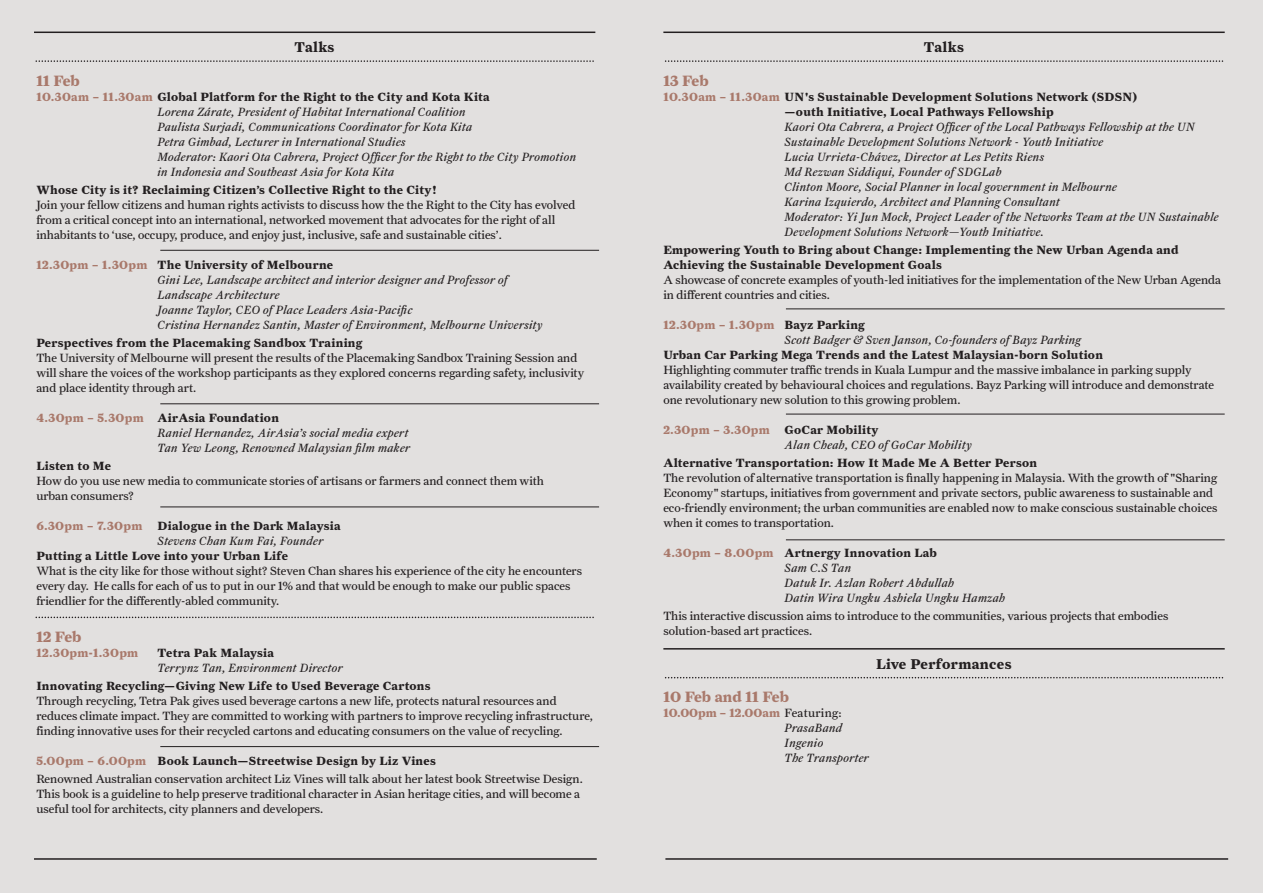
<style>
.page{position:relative;width:1263px;height:893px;background:#e2e0df}
.page>*{position:absolute;margin:0;border:0;box-sizing:border-box;transform-origin:0 0}
.t1{font:15px "Farnham Text Bold LF";letter-spacing:-.01em;color:#a9796b}
.t2{font:14.25px "Farnham Text Bold LF";letter-spacing:.025em;color:#231f20}
.t3{font:12px/15px "Farnham Text Regular LF";color:#231f20}
.t4{font:12px/15px "Farnham Text Regular Ital LF";letter-spacing:.025em;color:#231f20}
.t5{font:12px/15px "Farnham Text Bold LF";letter-spacing:.025em;color:#231f20}
.t6{font:12px "Farnham Text Bold LF";letter-spacing:.025em;color:#a9796b}
.t7{font:12px "Farnham Text Bold LF";color:#a9796b}
.s1{color:#a9796b}
.s2{color:#231f20}
.s3{font-family:"Farnham Text Regular LF";color:#231f20}
</style>
<div class="page">
<hr style="left:34px;top:858px;width:563px;height:2px;background:#231f20">
<hr style="left:665px;top:858px;width:563px;height:2px;background:#231f20">
<svg style="left:36px;top:60px;width:558px;height:2px"></svg>
<hr style="left:34px;top:32px;width:561px;height:1px;background:#231f20">
<svg style="left:665px;top:60px;width:558px;height:2px"></svg>
<hr style="left:663px;top:32px;width:562px;height:1px;background:#231f20">
<svg style="left:665px;top:677px;width:558px;height:1px"></svg>
<hr style="left:663px;top:648px;width:562px;height:2px;background:#231f20">
<svg style="left:36px;top:617px;width:558px;height:1px"></svg>
<hr style="left:160px;top:404px;width:439px;height:1px;background:#231f20">
<hr style="left:160px;top:507px;width:439px;height:1px;background:#231f20">
<hr style="left:160px;top:746px;width:439px;height:1px;background:#231f20">
<hr style="left:160px;top:250px;width:439px;height:1px;background:#231f20">
<hr style="left:786px;top:540px;width:439px;height:1px;background:#231f20">
<hr style="left:786px;top:309px;width:439px;height:1px;background:#231f20">
<hr style="left:786px;top:414px;width:439px;height:1px;background:#231f20">
<p class="t2" style="left:294px;top:39px;width:42px">Talks</p>
<p class="t2" style="left:924px;top:39px;width:42px">Talks</p>
<p class="t1" style="left:36px;top:71px;width:45px">11 Feb</p>
<p class="t5" style="left:36px;top:89px;width:455px"><span class="s1">10.30am – 11.30am</span> Global Platform for the Right to the City and Kota Kita</p>
<p class="t4" style="left:158px;top:104px;width:420px">Lorena Zárate, President of Habitat International Coalition<br>Paulista Surjadi, Communications Coordinator for Kota Kita<br>Petra Gimbad, Lecturer in International Studies<br>Moderator: Kaori Ota Cabrera, Project Officer for the Right to the City Promotion in Indonesia and Southeast Asia for Kota Kita</p>
<p class="t5" style="left:36px;top:182px;width:401px">Whose City is it? Reclaiming Citizen’s Collective Right to the City!</p>
<p class="t3" style="left:36px;top:197px;width:540px">Join your fellow citizens and human rights activists to discuss how the the Right to the City has evolved from a critical concept into an international, networked movement that advocates for the right of all inhabitants to ‘use, occupy, produce, and enjoy just, inclusive, safe and sustainable cities’.</p>
<p class="t5" style="left:36px;top:257px;width:298px"><span class="s1">12.30pm – 1.30pm</span> The University of Melbourne</p>
<p class="t4" style="left:158px;top:272px;width:387px">Gini Lee, Landscape architect and interior designer and Professor of Landscape Architecture<br>Joanne Taylor, CEO of Place Leaders Asia-Pacific<br>Cristina Hernandez Santin, Master of Environment, Melbourne University</p>
<p class="t5" style="left:36px;top:335px;width:328px">Perspectives from the Placemaking Sandbox Training</p>
<p class="t3" style="left:36px;top:350px;width:549px">The University of Melbourne will present the results of the Placemaking Sandbox Training Session and will share the voices of the workshop participants as they explored concerns regarding safety, inclusivity and place identity through art.</p>
<p class="t5" style="left:36px;top:410px;width:244px"><span class="s1">4.30pm – 5.30pm</span> AirAsia Foundation</p>
<p class="t4" style="left:158px;top:425px;width:254px">Raniel Hernandez, AirAsia’s social media expert<br>Tan Yew Leong, Renowned Malaysian film maker</p>
<p class="t5" style="left:36px;top:458px;width:76px">Listen to Me</p>
<p class="t3" style="left:36px;top:473px;width:509px">How do you use new media to communicate stories of artisans or farmers and connect them with urban consumers?</p>
<p class="t6" style="left:36px;top:518px;width:107px">6.30pm – 7.30pm</p>
<p class="t5" style="left:158px;top:518px;width:185px">Dialogue in the Dark Malaysia</p>
<p class="t4" style="left:158px;top:533px;width:167px">Stevens Chan Kum Fai, Founder</p>
<p class="t5" style="left:36px;top:548px;width:253px">Putting a Little Love into your Urban Life</p>
<p class="t3" style="left:36px;top:563px;width:547px">What is the city like for those without sight? Steven Chan shares his experience of the city he encounters every day. He calls for each of us to put in our 1% and that would be enough to make our public spaces friendlier for the differently-abled community.</p>
<p class="t1" style="left:36px;top:628px;width:47px">12 Feb</p>
<p class="t6" style="left:36px;top:646px;width:103px">12.30pm-1.30pm</p>
<p class="t5" style="left:158px;top:645px;width:118px">Tetra Pak Malaysia</p>
<p class="t4" style="left:158px;top:660px;width:187px">Terrynz Tan, Environment Director</p>
<p class="t5" style="left:36px;top:678px;width:396px">Innovating Recycling—Giving New Life to Used Beverage Cartons</p>
<p class="t3" style="left:36px;top:693px;width:558px">Through recycling, Tetra Pak gives used beverage cartons a new life, protects natural resources and reduces climate impact. They are committed to working with partners to improve recycling infrastructure, finding innovative uses for their recycled cartons and educating consumers on the value of recycling.</p>
<p class="t5" style="left:36px;top:753px;width:401px"><span class="s1">5.00pm – 6.00pm</span> Book Launch—Streetwise Design by Liz Vines</p>
<p class="t3" style="left:36px;top:771px;width:548px">Renowned Australian conservation architect Liz Vines will talk about her latest book Streetwise Design.<br>This book is a guideline to help preserve traditional character in Asian heritage cities, and will become a useful tool for architects, city planners and developers.</p>
<p class="t1" style="left:663px;top:71px;width:47px">13 Feb</p>
<p class="t5" style="left:784px;top:89px;width:354px;text-indent:-121px"><span class="s1">10.30am – 11.30am</span> UN's Sustainable Development Solutions Network (SDSN) —outh Initiative, Local Pathways Fellowship</p>
<p class="t4" style="left:784px;top:119px;width:436px">Kaori Ota Cabrera, a Project Officer of the Local Pathways Fellowship at the UN Sustainable Development Solutions Network - Youth Initiative<br>Lucia Urrieta-Chávez, Director at Les Petits Riens<br>Md Rezwan Siddiqui, Founder of SDGLab<br>Clinton Moore, Social Planner in local government in Melbourne<br>Karina Izquierdo, Architect and Planning Consultant<br>Moderator: Yi Jun Mock, Project Leader of the Networks Team at the UN Sustainable Development Solutions Network—Youth Initiative.</p>
<p class="t5" style="left:663px;top:242px;width:517px">Empowering Youth to Bring about Change: Implementing the New Urban Agenda and<br>Achieving the Sustainable Development Goals</p>
<p class="t3" style="left:663px;top:272px;width:559px">A showcase of concrete examples of youth-led initiatives for the implementation of the New Urban Agenda in different countries and cities.</p>
<p class="t6" style="left:663px;top:317px;width:203px">12.30pm – 1.30pm <span class="s2">Bayz Parking</span></p>
<p class="t4" style="left:784px;top:332px;width:298px">Scott Badger &amp; Sven Janson, Co-founders of Bayz Parking</p>
<p class="t5" style="left:663px;top:347px;width:441px">Urban Car Parking Mega Trends and the Latest Malaysian-born Solution</p>
<p class="t3" style="left:663px;top:362px;width:552px">Highlighting commuter traffic trends in Kuala Lumpur and the massive imbalance in parking supply availability created by behavioural choices and regulations. Bayz Parking will introduce and demonstrate one revolutionary new solution to this growing problem.</p>
<p class="t6" style="left:663px;top:422px;width:217px">2.30pm – 3.30pm <span class="s2">GoCar Mobility</span></p>
<p class="t4" style="left:784px;top:437px;width:189px">Alan Cheah, CEO of GoCar Mobility</p>
<p class="t5" style="left:663px;top:455px;width:375px">Alternative Transportation: How It Made Me A Better Person</p>
<p class="t3" style="left:663px;top:470px;width:556px">The revolution of alternative transportation is finally happening in Malaysia. With the growth of "Sharing Economy" startups, initiatives from government and private sectors, public awareness to sustainable and eco-friendly environment; the urban communities are enabled now to make conscious sustainable choices when it comes to transportation.</p>
<p class="t5" style="left:663px;top:545px;width:275px"><span class="s1">4.30pm – 8.00pm</span> Artnergy Innovation Lab</p>
<p class="t4" style="left:784px;top:560px;width:222px">Sam C.S Tan<br>Datuk Ir. Azlan Robert Abdullah<br>Datin Wira Ungku Ashiela Ungku Hamzah</p>
<p class="t3" style="left:663px;top:608px;width:506px">This interactive discussion aims to introduce to the communities, various projects that embodies solution-based art practices.</p>
<p class="t2" style="left:876px;top:655px;width:137px">Live Performances</p>
<p class="t1" style="left:663px;top:688px;width:127px">10 Feb and 11 Feb</p>
<p class="t7" style="left:663px;top:706px;width:180px">10.00pm – 12.00am <span class="s3">Featuring:</span></p>
<p class="t4" style="left:784px;top:720px;width:86px">PrasaBand<br>Ingenio<br>The Transporter</p>
</div>
